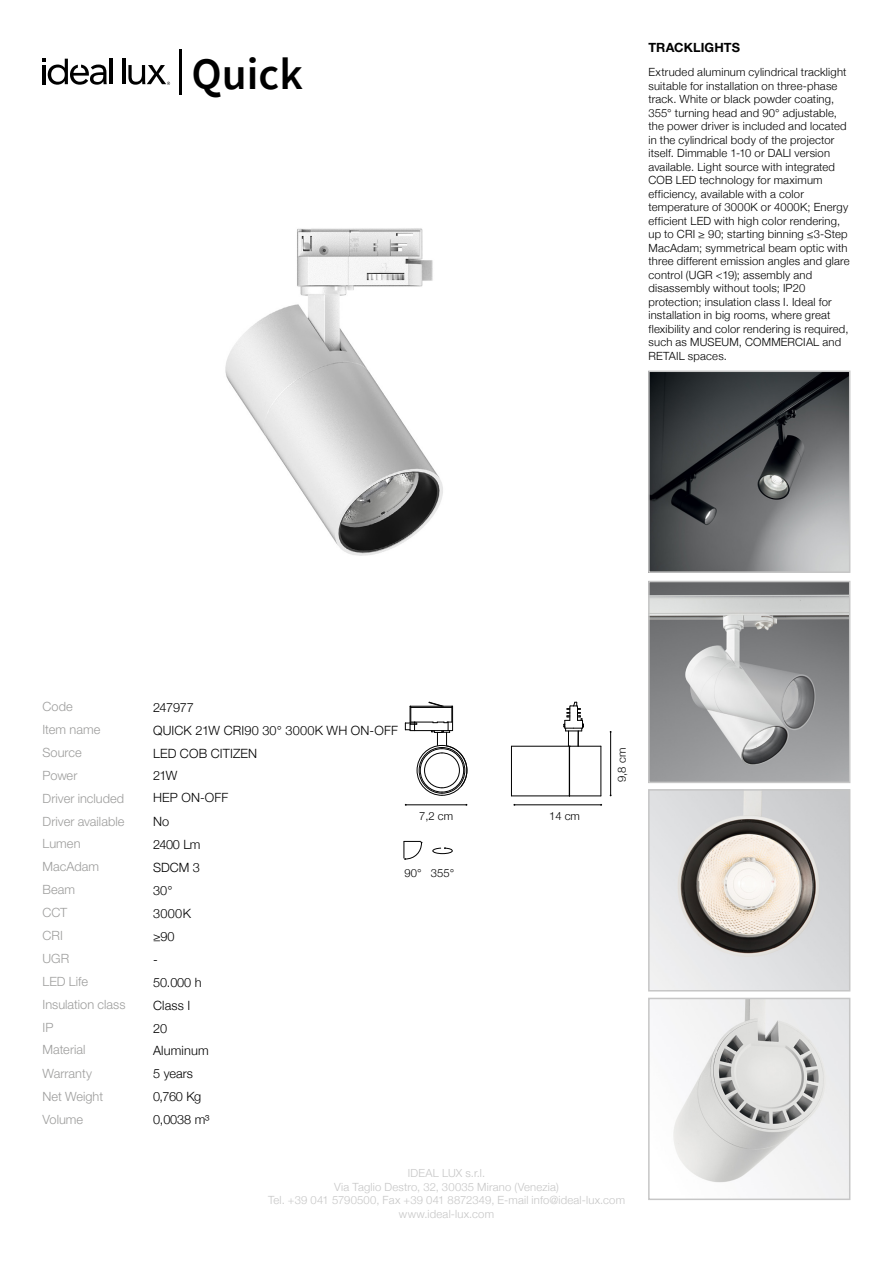
<style>
.page{position:relative;width:893px;height:1263px;background:#fff}
.page>*{position:absolute;margin:0;border:0;box-sizing:border-box;transform-origin:0 0}
.t1{font:600 45px "Source Sans Pro";color:#000}
.t2{font:300 12.75px/23px "Helvetica Neue LT Std";letter-spacing:.005em;color:#9d9d9c}
.t3{font:300 12.75px/23px "Helvetica Neue";letter-spacing:.01em;color:#000}
.t4{font:700 12.75px "Helvetica Neue LT Std";letter-spacing:.005em;color:#000}
.t5{font:300 12.75px "Helvetica Neue LT Pro";letter-spacing:.01em;color:#000}
.t6{font:300 11.25px/13.5px "Helvetica Neue";letter-spacing:.015em;color:#000}
.t7{font:300 11.25px/13.5px "Helvetica Neue";letter-spacing:.015em;color:#c6c6c6;text-align:center}
.t8{font:300 11.25px "Helvetica Neue LT Std";letter-spacing:.015em;color:#c6c6c6}
</style>
<div class="page">
<hr style="left:179px;top:49px;width:3px;height:45px;background:#000">
<hr style="left:110px;top:59px;width:3px;height:25px;background:#000">
<hr style="left:122px;top:59px;width:3px;height:25px;background:#000">
<svg style="left:43px;top:59px;width:64px;height:26px"></svg>
<svg style="left:128px;top:65px;width:42px;height:20px"></svg>
<img style="left:225px;top:228px;width:218px;height:328px">
<hr style="left:514px;top:804px;width:87px;height:1px;background:#000">
<hr style="left:406px;top:804px;width:60px;height:1px;background:#000">
<hr style="left:610px;top:732px;width:1px;height:63px;background:#000">
<img style="left:651px;top:584px;width:196px;height:196px">
<div style="left:648px;top:581px;width:202px;height:202px;border:2px solid #c6c6c6"></div>
<img style="left:651px;top:792px;width:196px;height:196px">
<div style="left:648px;top:789px;width:202px;height:202px;border:2px solid #c6c6c6"></div>
<img style="left:651px;top:373px;width:196px;height:197px">
<div style="left:648px;top:370px;width:202px;height:203px;border:2px solid #c6c6c6"></div>
<img style="left:673px;top:1001px;width:174px;height:196px">
<div style="left:648px;top:998px;width:202px;height:202px;border:2px solid #c6c6c6"></div>
<svg style="left:405px;top:701px;width:62px;height:95px"></svg>
<hr style="left:571px;top:746px;width:30px;height:1px;background:#000">
<hr style="left:601px;top:746px;width:1px;height:50px;background:#000">
<hr style="left:569px;top:746px;width:1px;height:50px;background:#000">
<hr style="left:511px;top:746px;width:1px;height:50px;background:#000">
<hr style="left:511px;top:796px;width:58px;height:1px;background:#000">
<hr style="left:570px;top:796px;width:31px;height:1px;background:#000">
<svg style="left:564px;top:701px;width:20px;height:46px"></svg>
<hr style="left:511px;top:746px;width:58px;height:1px;background:#000">
<svg style="left:432px;top:847px;width:21px;height:7px"></svg>
<svg style="left:404px;top:841px;width:18px;height:19px"></svg>
<h1 class="t1" style="left:191px;top:44px;width:113px">Quick</h1>
<p class="t4" style="left:648px;top:39px;width:93px">TRACKLIGHTS</p>
<p class="t6" style="left:648px;top:65px;width:203px">Extruded aluminum cylindrical tracklight suitable for installation on three-phase track. White or black powder coating, 355° turning head and 90° adjustable, the power driver is included and located in the cylindrical body of the projector itself. Dimmable 1-10 or DALI version available. Light source with integrated COB LED technology for maximum efficiency, available with a color temperature of 3000K or 4000K; Energy efficient LED with high color rendering, up to CRI ≥ 90; starting binning ≤3-Step MacAdam; symmetrical beam optic with three different emission angles and glare control (UGR &lt;19); assembly and disassembly without tools; IP20 protection; insulation class I. Ideal for installation in big rooms, where great flexibility and color rendering is required, such as MUSEUM, COMMERCIAL and RETAIL spaces.</p>
<p class="t2" style="left:43px;top:695px;width:59px">Code<br>Item name<br>Source<br>Power</p>
<p class="t2" style="left:43px;top:786px;width:83px">Driver included<br>Driver available<br>Lumen<br>MacAdam</p>
<p class="t2" style="left:43px;top:878px;width:34px">Beam<br>CCT<br>CRI</p>
<p class="t2" style="left:43px;top:947px;width:28px">UGR</p>
<p class="t2" style="left:43px;top:970px;width:47px">LED Life</p>
<p class="t2" style="left:43px;top:992px;width:85px">Insulation class<br>IP</p>
<p class="t2" style="left:43px;top:1038px;width:51px">Material<br>Warranty</p>
<p class="t2" style="left:43px;top:1084px;width:62px">Net Weight</p>
<p class="t2" style="left:43px;top:1107px;width:42px">Volume</p>
<p class="t3" style="left:153px;top:695px;width:246px">247977<br>QUICK 21W CRI90 30° 3000K WH ON-OFF<br>LED COB CITIZEN<br>21W</p>
<p class="t5" style="left:153px;top:790px;width:77px">HEP ON-OFF</p>
<p class="t3" style="left:153px;top:809px;width:58px">No<br>2400 Lm<br>SDCM 3<br>30°<br>3000K ≥90<br>-<br>50.000 h<br>Class I<br>20<br>Aluminum<br>5 years<br>0,760 Kg<br>0,0038 m³</p>
<p class="t6" style="left:419px;top:808px;width:35px">7,2 cm</p>
<p class="t6" style="left:549px;top:808px;width:32px">14 cm</p>
<p class="t6" style="left:405px;top:866px;width:51px">90° 355°</p>
<p class="t6" style="left:614px;top:782px;width:35px;rotate:-90deg">9,8 cm</p>
<p class="t8" style="left:408px;top:1166px;width:79px">IDEAL LUX s.r.l.</p>
<p class="t7" style="left:268px;top:1179px;width:359px">Via Taglio Destro, 32, 30035 Mirano (Venezia)<br>Tel. +39 041 5790500, Fax +39 041 8872349, E-mail info@ideal-lux.com www.ideal-lux.com</p>
</div>
